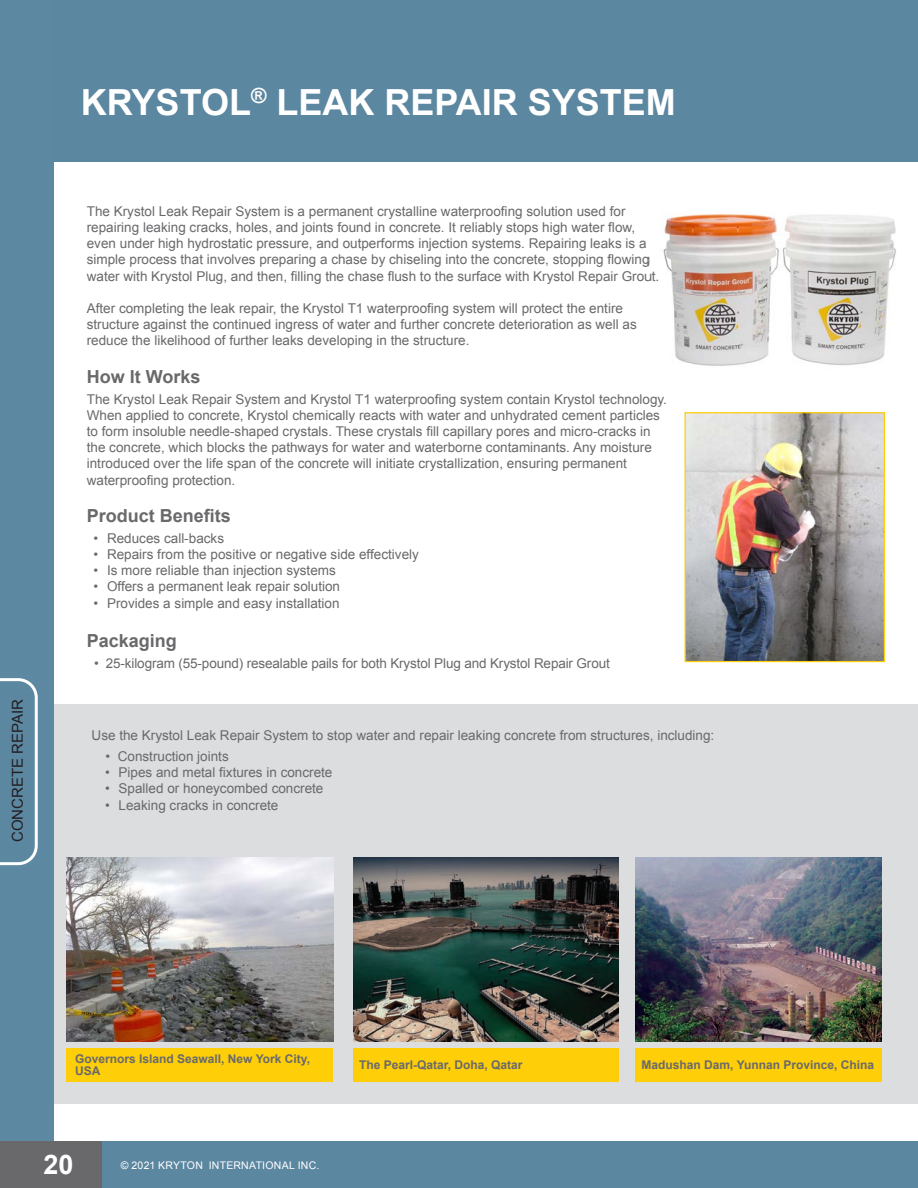
<style>
.page{position:relative;width:918px;height:1188px;background:#fff}
.page>*{position:absolute;margin:0;border:0;box-sizing:border-box;transform-origin:0 0}
.product_title{font:700 36px "Arial";color:#fff}
.number_sections{font:700 27px "Arial";color:#fff}
.body_text{font:700 18px "Arial";color:#69696c}
.packaging_codes{font:700 18px "Arial";color:#69696c}
.Headings{font:15px "Arial";color:#231f20}
.body_text-2{font:13.5px/16.2px "Arial";color:#69696c}
.bullet_list{font:13.5px "Arial";color:#69696c}
.captions{font:700 12px "Arial";color:#69696c}
.t1{font:10.5px "Arial";letter-spacing:.02em;color:#fff}
</style>
<div class="page">
<div style="left:0;top:0;width:918px;height:162px;background:#5c87a1"></div>
<div style="left:38px;top:704px;width:880px;height:399px;background:#dcdddf"></div>
<div style="left:67px;top:1048px;width:266px;height:33px;background:#fece08"></div>
<div style="left:354px;top:1048px;width:265px;height:33px;background:#fece08"></div>
<div style="left:636px;top:1048px;width:246px;height:33px;background:#fece08"></div>
<img style="left:354px;top:858px;width:265px;height:184px">
<img style="left:67px;top:858px;width:266px;height:184px">
<img style="left:636px;top:858px;width:246px;height:184px">
<img style="left:687px;top:414px;width:196px;height:246px">
<div style="left:685px;top:412px;width:200px;height:250px;border:1px solid #fece08"></div>
<div style="left:0;top:0;width:54px;height:1141px;background:#5c88a2"></div>
<img style="left:663px;top:213px;width:233px;height:153px">
<svg style="left:0;top:678px;width:38px;height:187px"></svg>
<div style="left:0;top:1141px;width:918px;height:47px;background:#5c87a1"></div>
<div style="left:0;top:1141px;width:102px;height:47px;background:#69696c"></div>
<p class="Headings" style="left:8px;top:842px;width:145px;rotate:-90deg">CONCRETE REPAIR</p>
<p class="product_title" style="left:81px;top:78px;width:596px">KRYSTOL<sup>®</sup> LEAK REPAIR SYSTEM</p>
<p class="body_text-2" style="left:87px;top:203px;width:550px">The Krystol Leak Repair System is a permanent crystalline waterproofing solution used for repairing leaking cracks, holes, and joints found in concrete. It reliably stops high water flow,</p>
<p class="body_text-2" style="left:87px;top:236px;width:574px">even under high hydrostatic pressure, and outperforms injection systems. Repairing leaks is a simple process that involves preparing a chase by chiseling into the concrete, stopping flowing water with Krystol Plug, and then, filling the chase flush to the surface with Krystol Repair Grout.</p>
<p class="body_text-2" style="left:87px;top:300px;width:552px">After completing the leak repair, the Krystol T1 waterproofing system will protect the entire structure against the continued ingress of water and further concrete deterioration as well as reduce the likelihood of further leaks developing in the structure.</p>
<p class="body_text" style="left:87px;top:364px;width:115px">How It Works</p>
<p class="body_text-2" style="left:87px;top:391px;width:582px">The Krystol Leak Repair System and Krystol T1 waterproofing system contain Krystol technology.<br>When applied to concrete, Krystol chemically reacts with water and unhydrated cement particles to form insoluble needle-shaped crystals. These crystals fill capillary pores and micro-cracks in the concrete, which blocks the pathways for water and waterborne contaminants. Any moisture introduced over the life span of the concrete will initiate crystallization, ensuring permanent waterproofing protection.</p>
<p class="body_text" style="left:87px;top:504px;width:146px">Product Benefits</p>
<p class="body_text-2" style="left:94px;top:530px;width:132px">• Reduces call-backs</p>
<p class="body_text-2" style="left:94px;top:546px;width:327px">• Repairs from the positive or negative side effectively</p>
<p class="body_text-2" style="left:94px;top:563px;width:244px">• Is more reliable than injection systems</p>
<p class="body_text-2" style="left:94px;top:579px;width:248px">• Offers a permanent leak repair solution</p>
<p class="body_text-2" style="left:94px;top:595px;width:248px">• Provides a simple and easy installation</p>
<p class="packaging_codes" style="left:87px;top:628px;width:92px">Packaging</p>
<p class="body_text-2" style="left:94px;top:655px;width:517px">• 25-kilogram (55-pound) resealable pails for both Krystol Plug and Krystol Repair Grout</p>
<p class="body_text-2" style="left:92px;top:727px;width:624px">Use the Krystol Leak Repair System to stop water and repair leaking concrete from structures, including:</p>
<p class="body_text-2" style="left:106px;top:748px;width:125px">• Construction joints</p>
<p class="bullet_list" style="left:105px;top:764px;width:229px">• Pipes and metal fixtures in concrete</p>
<p class="bullet_list" style="left:105px;top:780px;width:220px">• Spalled or honeycombed concrete</p>
<p class="bullet_list" style="left:105px;top:796px;width:175px">• Leaking cracks in concrete</p>
<p class="captions" style="left:75px;top:1051px;width:236px">Governors Island Seawall, New York City,</p>
<p class="captions" style="left:75px;top:1063px;width:27px">USA</p>
<p class="captions" style="left:359px;top:1057px;width:165px">The Pearl-Qatar, Doha, Qatar</p>
<p class="captions" style="left:642px;top:1057px;width:234px">Madushan Dam, Yunnan Province, China</p>
<p class="number_sections" style="left:43px;top:1146px;width:31px">20</p>
<p class="t1" style="left:121px;top:1159px;width:200px">© 2021 KRYTON INTERNATIONAL INC.</p>
</div>
